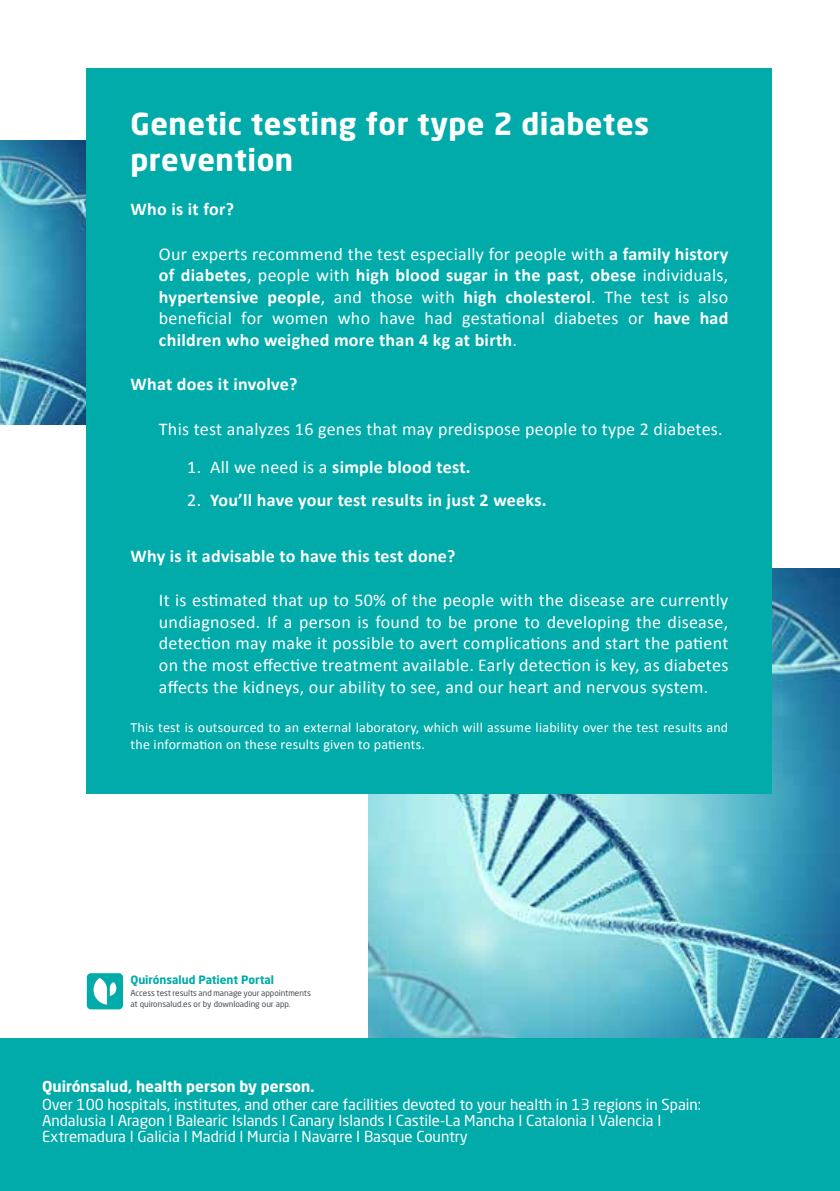
<style>
.page{position:relative;width:840px;height:1191px;background:#fff}
.page>*{position:absolute;margin:0;border:0;box-sizing:border-box;transform-origin:0 0}
.t1{font:700 30px/36px "Neo Sans";letter-spacing:.015em;color:#fff}
.t2{font:18px/21.6px "Calibri";letter-spacing:.015em;color:#fff;text-align:justify}
.t3{font:700 18px "Calibri";letter-spacing:.015em;color:#fff}
.t4{font:15px/16px "Neo Sans Std";color:#fff}
.t5{font:700 15px "Neo Sans Std";color:#fff}
.t6{font:14px/16.8px "Calibri";letter-spacing:.015em;color:#fff}
.t7{font:700 11.4px "Neo Sans Std";color:#00abaa}
.t8{font:8.2px/11.4px "Neo Sans Std";color:#484d52}
.s1{font-weight:700}
.s2{font-weight:400}
</style>
<div class="page">
<img style="left:0;top:140px;width:86px;height:285px">
<img style="left:369px;top:568px;width:470px;height:470px">
<div style="left:86px;top:68px;width:685px;height:726px;background:#00abaa"></div>
<div style="left:0;top:1038px;width:839px;height:153px;background:#00abaa"></div>
<div style="left:87px;top:973px;width:36px;height:36px;background:#00abaa;border-radius:4px"></div>
<svg style="left:93px;top:978px;width:23px;height:26px"></svg>
<h1 class="t1" style="left:130px;top:105px;width:520px">Genetic testing for type 2 diabetes prevention</h1>
<p class="t3" style="left:130px;top:198px;width:105px">Who is it for?</p>
<p class="t2" style="left:159px;top:243px;width:570px">Our experts recommend the test especially for people with <span class="s1">a family history of diabetes</span>, people with <span class="s1">high blood sugar in the past</span>, <span class="s1">obese</span> individuals, <span class="s1">hypertensive people</span>, and those with <span class="s1">high cholesterol</span>. The test is also beneficial for women who have had gestational diabetes or <span class="s1">have had children who weighed more than 4 kg at birth</span>.</p>
<p class="t3" style="left:130px;top:373px;width:168px">What does it involve?</p>
<p class="t2" style="left:159px;top:418px;width:565px">This test analyzes 16 genes that may predispose people to type 2 diabetes.</p>
<p class="t3" style="left:187px;top:456px;width:285px"><span class="s2">1. All we need is a</span> simple blood test.</p>
<p class="t3" style="left:187px;top:489px;width:360px"><span class="s2">2.</span> You’ll have your test results in just 2 weeks.</p>
<p class="t3" style="left:130px;top:544px;width:326px">Why is it advisable to have this test done?</p>
<p class="t2" style="left:159px;top:589px;width:570px">It is estimated that up to 50% of the people with the disease are currently undiagnosed. If a person is found to be prone to developing the disease, detection may make it possible to avert complications and start the patient on the most effective treatment available. Early detection is key, as diabetes affects the kidneys, our ability to see, and our heart and nervous system.</p>
<p class="t6" style="left:130px;top:719px;width:599px">This test is outsourced to an external laboratory, which will assume liability over the test results and the information on these results given to patients.</p>
<p class="t7" style="left:130px;top:972px;width:145px">Quirónsalud Patient Portal</p>
<p class="t8" style="left:130px;top:986px;width:182px">Access test results and manage your appointments at quironsalud.es or by downloading our app.</p>
<p class="t5" style="left:42px;top:1076px;width:274px">Quirónsalud, health person by person.</p>
<p class="t4" style="left:42px;top:1096px;width:660px">Over 100 hospitals, institutes, and other care facilities devoted to your health in 13 regions in Spain:<br>Andalusia I Aragon I Balearic Islands I Canary Islands I Castile-La Mancha I Catalonia I Valencia I<br>Extremadura I Galicia I Madrid I Murcia I Navarre I Basque Country</p>
</div>
